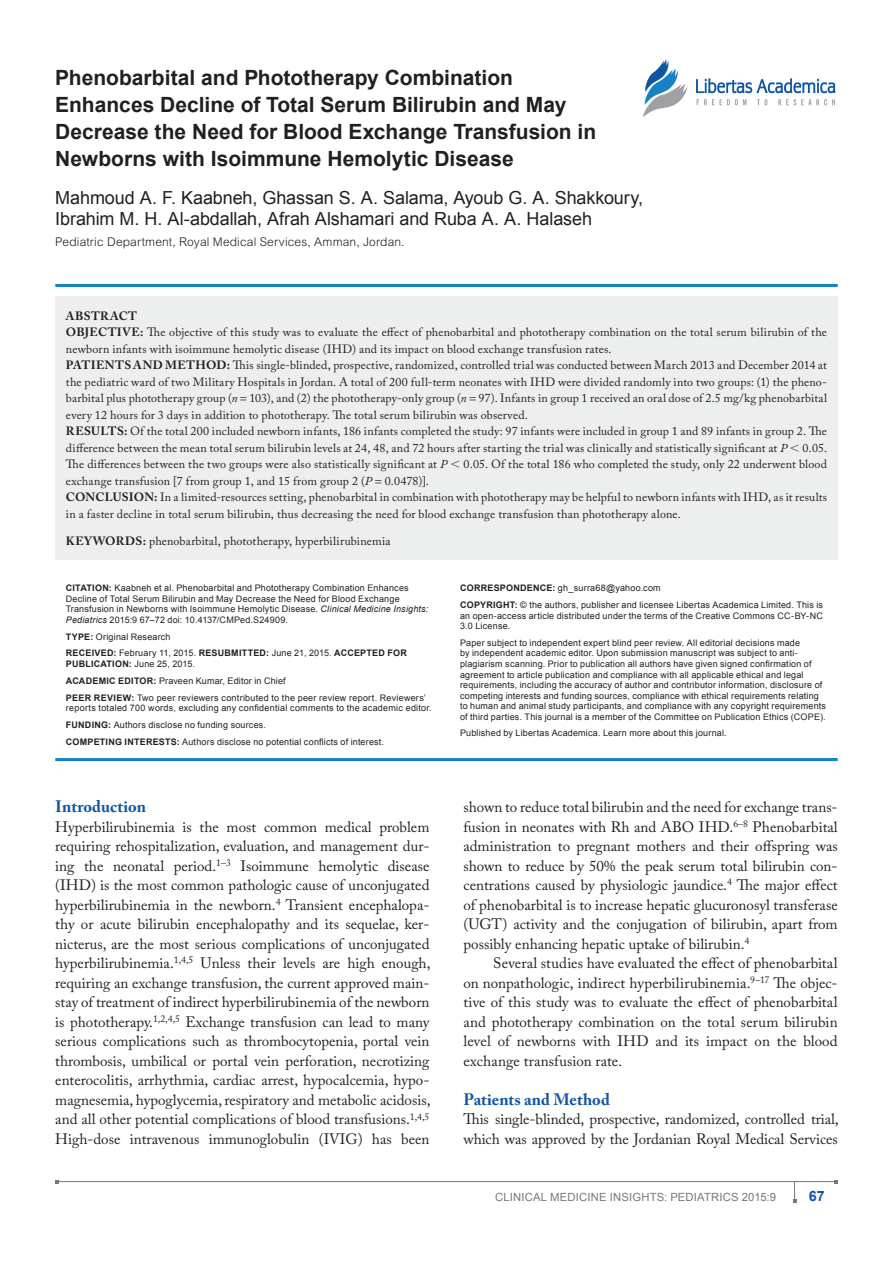
<style>
.page{position:relative;width:893px;height:1263px;background:#fff}
.page>*{position:absolute;margin:0;border:0;box-sizing:border-box;transform-origin:0 0}
.AT{font:700 21px/27px "Arial";color:#231f20}
.AAu{font:18px/21px "Arial";letter-spacing:-.005em;color:#231f20}
.t1{font:700 16.5px "Adobe Caslon Pro";color:#1055a4}
.TxF{font:15px/19.5px "Adobe Caslon Pro";color:#231f20;text-align:justify}
.Tx{font:15px/19.5px "Adobe Caslon Pro";letter-spacing:.005em;color:#231f20;text-align:justify}
.RunF-folio{font:700 14.25px "Arial";color:#1055a4}
.t2{font:12px/16.5px "Adobe Caslon Pro";letter-spacing:.015em;color:#231f20}
.AAuAff{font:300 12px "Arial MT Std";letter-spacing:.01em;color:#231f20}
.RunF{font:11.25px "Arial";letter-spacing:.015em;color:#76787b}
.t3{font:9px/10.5px "Arial";letter-spacing:.02em;color:#231f20}
.t4{font:700 9px/16.8px "Arial";letter-spacing:.025em;color:#231f20}
.t5{font:9px "Arial";color:#231f20}
.s1{font-weight:700}
.s2{font-style:italic}
.s3{font-family:"Mathematical Pi One"}
.s4{font-weight:400}
</style>
<div class="page">
<hr style="left:57px;top:1181px;width:779px;height:1px;background:#76787b">
<svg style="left:793px;top:1182px;width:3px;height:20px"></svg>
<img style="left:643px;top:59px;width:193px;height:58px">
<hr style="left:55px;top:284px;width:783px;height:3px;background:#1582c5">
<hr style="left:55px;top:758px;width:783px;height:3px;background:#1582c5">
<div style="left:55px;top:296px;width:783px;height:264px;background:#edeeee"></div>
<p class="AT" style="left:55px;top:65px;width:542px">Phenobarbital and Phototherapy Combination Enhances Decline of Total Serum Bilirubin and May Decrease the Need for Blood Exchange Transfusion in Newborns with Isoimmune Hemolytic Disease</p>
<p class="AAu" style="left:55px;top:188px;width:589px">Mahmoud A. F. Kaabneh, Ghassan S. A. Salama, Ayoub G. A. Shakkoury,<br>I brahim M. H . Al-abdallah, Afrah Alshamari and Ruba A. A. Halaseh</p>
<p class="AAuAff" style="left:55px;top:235px;width:351px">Pediatric Department, Royal Medical Services, Amman, Jordan.</p>
<p class="t2" style="left:66px;top:307px;width:763px"><span class="s1">ABSTRACT<br>OBJECTIVE:</span> The objective of this study was to evaluate the effect of phenobarbital and phototherapy combination on the total serum bilirubin of the newborn infants with isoimmune hemolytic disease (IHD) and its impact on blood exchange transfusion rates.<br><span class="s1">PATIENTS AND M ETHOD:</span> This single-blinded, prospective, randomized, controlled trial was conducted between March 2013 and December 2014 at the pediatric ward of two Military Hospitals in Jordan. A total of 200 full-term neonates with IHD were divided randomly into two groups: (1) the pheno&shy;barbital plus phototherapy group (<span class="s2">n</span> 103), and (2) the phototherapy-only group (<span class="s2">n</span> 97). Infants in group 1 received an oral dose of 2.5 mg/kg phenobarbital every 12 hours for 3 days in addition to phototherapy. The total serum bilirubin was observed.<br><span class="s1">RESULTS:</span> Of the total 200 included newborn infants, 186 infants completed the study: 97 infants were included in group 1 and 89 infants in group 2. The difference between the mean total serum bilirubin levels at 24, 48, and 72 hours after starting the trial was clinically and statistically significant at <span class="s2">P</span> <span class="s3">,</span> 0.05.<br>The differences between the two groups were also statistically significant at <span class="s2">P</span> <span class="s3">,</span> 0.05. Of the total 186 who completed the study, only 22 underwent blood exchange transfusion [7 from group 1, and 15 from group 2 (<span class="s2">P</span> 0.0478)].<br><span class="s1">CONCLUSION:</span> In a limited-resources setting, phenobarbital in combination with phototherapy may be helpful to newborn infants with IHD, as it results in a faster decline in total serum bilirubin, thus decreasing the need for blood exchange transfusion than phototherapy alone.</p>
<p class="t2" style="left:66px;top:532px;width:326px"><span class="s1">KEYWO RDS:</span> phenobarbital, phototherapy, hyperbilirubinemia</p>
<p class="t3" style="left:66px;top:583px;width:364px"><span class="s1">Citation:</span> Kaabneh et al. Phenobarbital and Phototherapy Combination Enhances Decline of Total Serum Bilirubin and May Decrease the Need for Blood Exchange Transfusion in N ewborns with I soimmune H emolytic Disease. <span class="s2">Clinical Medicine Insights:<br>Pediatrics</span> 2015:9 67–72 doi: 10.4137/CMPed.S24909.</p>
<p class="t3" style="left:66px;top:628px;width:106px;line-height:16.8px"><span class="s1">TYPE:</span> Original Research<br><span class="s1">Recei</span></p>
<p class="t4" style="left:460px;top:580px;width:22px">Corresp</p>
<p class="t4" style="left:506px;top:580px;width:15px">ondence</p>
<p class="t3" style="left:552px;top:583px;width:110px"><span class="s1">:</span> gh_surra68@yahoo.com</p>
<p class="t4" style="left:460px;top:597px;width:20px">Copyri</p>
<p class="t3" style="left:460px;top:600px;width:365px;text-align:justify;text-indent:36px"><span class="s1">ght:</span> © the authors, publisher and licensee Libertas Academica Limited. This is an open-access article distributed under the terms of the Creative Commons CC-BY-N C 3.0 License.</p>
<p class="t3" style="left:460px;top:638px;width:367px">Paper subject to independent expert blind peer review. All editorial decisions made<br>by independent academic editor. Upon submission manuscript was subject to anti&shy;plagiarism scanning. Prior to publication all authors have given signed confirmation of agreement to article publication and compliance with all applicable ethical and legal requirements, including the accuracy of author and contributor information, disclosure of competing interests and funding sources, compliance with ethical requirements relating to human and animal study participants, and compliance with any copyright requirements of third parties. This journal is a member of the Committee on Publication Ethics (COPE).</p>
<p class="t3" style="left:460px;top:728px;width:268px">Published by Libertas Academica. Learn more about this journal.</p>
<p class="t5" style="left:95px;top:647px;width:137px"><span class="s1">ved:</span> February 11, 2015. <span class="s1">ReSubmitted</span></p>
<p class="t3" style="left:266px;top:648px;width:76px"><span class="s1">:</span> June 21, 2015. <span class="s1">Accepted</span></p>
<p class="t4" style="left:388px;top:645px;width:18px">for</p>
<p class="t4" style="left:66px;top:656px;width:131px">publication: <span class="s4">June 25, 2015.<br></span>Academic</p>
<p class="t4" style="left:118px;top:672px;width:7px">edit</p>
<p class="t3" style="left:140px;top:675px;width:148px"><span class="s1">or:</span> Praveen Kumar, Editor in Chief</p>
<p class="t3" style="left:66px;top:692px;width:367px;text-indent:28px"><span class="s1">Review:</span> Two peer reviewers contributed to the peer review report. Reviewers’ reports totaled 700 words, excluding any confidential comments to the academic editor.</p>
<p class="t4" style="left:66px;top:717px;width:19px">Fundin</p>
<p class="t3" style="left:101px;top:720px;width:166px"><span class="s1">g:</span> Authors disclose no funding sources.</p>
<p class="t4" style="left:66px;top:734px;width:21px">Competin</p>
<p class="t4" style="left:115px;top:734px;width:20px">g Interests</p>
<p class="t3" style="left:177px;top:737px;width:209px"><span class="s1">:</span> Authors disclose no potential conflicts of interest.</p>
<p class="t4" style="left:66px;top:689px;width:14px">Peer</p>
<h1 class="t1" style="left:55px;top:797px;width:92px">INTRODUCTION</h1>
<p class="TxF" style="left:55px;top:817px;width:377px">Hyperbilirubinemia is the most common medical problem requiring rehospitalization, evaluation, and management dur&shy;ing the neonatal period.<sup>1–3</sup> Isoimmune hemolytic disease (IHD) is the most common pathologic cause of unconjugated hyperbilirubinemia in the newborn.<sup>4</sup> Transient encephalopa&shy;thy or acute bilirubin encephalopathy and its sequelae, ker&shy;nicterus, are the most serious complications of unconjugated hyperbilirubinemia.<sup>1,4,5</sup> Unless their levels are high enough, requiring an exchange transfusion, the current approved main&shy;stay of treatment of indirect hyperbilirubinemia of the newborn is phototherapy.<sup>1,2,4,5</sup> Exchange transfusion can lead to many serious complications such as thrombocytopenia, portal vein thrombosis, umbilical or portal vein perforation, necrotizing enterocolitis, arrhythmia, cardiac arrest, hypocalcemia, hypo&shy;magnesemia, hypoglycemia, respiratory and metabolic acidosis, and all other potential complications of blood transfusions.<sup>1,4,5<br></sup>High-dose intravenous immunoglobulin (IVIG) has been</p>
<p class="TxF" style="left:463px;top:797px;width:376px">shown to reduce total bilirubin and the need for exchange trans&shy;fusion in neonates with Rh and ABO IHD.<sup>6–8</sup> Phenobarbital administration to pregnant mothers and their offspring was shown to reduce by 50% the peak serum total bilirubin con&shy;centrations caused by physiologic jaundice.<sup>4</sup> The major effect of phenobarbital is to increase hepatic glucuronosyl transferase (UGT) activity and the conjugation of bilirubin, apart from possibly enhancing hepatic uptake of bilirubin.<sup>4</sup></p>
<p class="Tx" style="left:463px;top:953px;width:376px;text-indent:30px">Several studies have evaluated the effect of phenobarbital on nonpathologic, indirect hyperbilirubinemia.<sup>9–17</sup> The objec&shy;tive of this study was to evaluate the effect of phenobarbital and phototherapy combination on the total serum bilirubin level of newborns with IHD and its impact on the blood exchange transfusion rate.</p>
<h1 class="t1" style="left:463px;top:1089px;width:148px">PATIENTS AND METHOD</h1>
<p class="TxF" style="left:463px;top:1109px;width:377px">This single-blinded, prospective, randomized, controlled trial, which was approved by the Jordanian Royal Medical Services</p>
<p class="RunF" style="left:495px;top:1189px;width:282px">Clinical Medicine I nsights: Pediatrics 2015:9</p>
<p class="RunF-folio" style="left:809px;top:1186px;width:17px">67</p>
</div>
